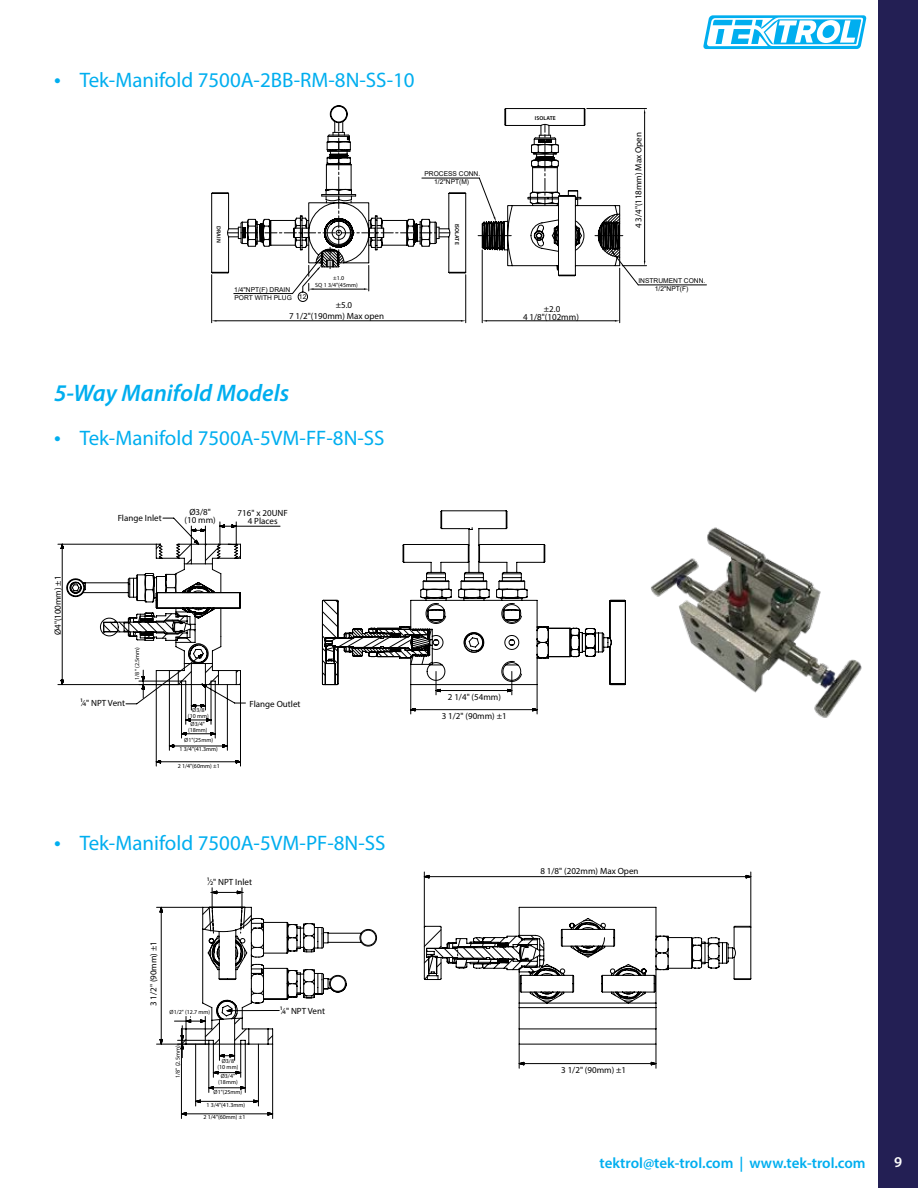
<style>
.page{position:relative;width:918px;height:1188px;background:#fff}
.page>*{position:absolute;margin:0;border:0;box-sizing:border-box;transform-origin:0 0}
.t1{font:italic 600 24px "Myriad Pro";color:#00aeef}
.t2{font:21px "Myriad Pro";color:#00aeef}
.t3{font:600 15px "Myriad Pro";color:#00aeef}
.t4{font:600 15px "Myriad Pro";color:#fff}
.t5{font:9px/7.8px "Myriad Pro";color:#000;text-align:center}
.t6{font:6.6px/7.9px "Arial";color:#000;text-align:center}
.t7{font:6px/6px "Myriad Pro";color:#000;text-align:center}
.t8{font:600 5.7px "Myriad Pro";letter-spacing:.02em;color:#000}
.s1{font-size:24px}
</style>
<div class="page">
<svg style="left:703px;top:15px;width:163px;height:34px"></svg>
<div style="left:878px;top:0;width:40px;height:1188px;background:#231f54"></div>
<hr style="left:482px;top:250px;width:1px;height:73px;background:#000">
<hr style="left:619px;top:268px;width:1px;height:55px;background:#000">
<hr style="left:487px;top:321px;width:128px;height:1px;background:#000">
<hr style="left:422px;top:178px;width:57px;height:1px;background:#000">
<hr style="left:211px;top:275px;width:1px;height:48px;background:#000">
<hr style="left:465px;top:275px;width:1px;height:48px;background:#000">
<hr style="left:216px;top:321px;width:245px;height:1px;background:#000">
<hr style="left:638px;top:285px;width:68px;height:1px;background:#000">
<svg style="left:478px;top:108px;width:169px;height:178px"></svg>
<svg style="left:211px;top:105px;width:256px;height:197px"></svg>
<img style="left:650px;top:527px;width:212px;height:191px">
<svg style="left:538px;top:1019px;width:119px;height:25px"></svg>
<svg style="left:538px;top:907px;width:213px;height:112px"></svg>
<svg style="left:181px;top:907px;width:357px;height:137px"></svg>
<svg style="left:361px;top:930px;width:15px;height:16px"></svg>
<svg style="left:236px;top:965px;width:4px;height:4px"></svg>
<svg style="left:236px;top:937px;width:4px;height:3px"></svg>
<svg style="left:215px;top:965px;width:4px;height:4px"></svg>
<svg style="left:215px;top:937px;width:4px;height:3px"></svg>
<svg style="left:322px;top:927px;width:2px;height:21px"></svg>
<svg style="left:330px;top:976px;width:16px;height:15px"></svg>
<svg style="left:204px;top:921px;width:9px;height:9px"></svg>
<svg style="left:241px;top:915px;width:11px;height:11px"></svg>
<svg style="left:268px;top:1035px;width:5px;height:5px"></svg>
<hr style="left:519px;top:1063px;width:137px;height:1px;background:#000">
<svg style="left:651px;top:1044px;width:6px;height:24px"></svg>
<svg style="left:519px;top:1044px;width:6px;height:24px"></svg>
<svg style="left:746px;top:875px;width:5px;height:4px"></svg>
<svg style="left:425px;top:875px;width:5px;height:4px"></svg>
<hr style="left:424px;top:876px;width:327px;height:1px;background:#000">
<hr style="left:751px;top:872px;width:1px;height:55px;background:#000">
<hr style="left:424px;top:872px;width:1px;height:55px;background:#000">
<hr style="left:211px;top:892px;width:32px;height:1px;background:#000">
<svg style="left:237px;top:888px;width:6px;height:21px"></svg>
<svg style="left:202px;top:888px;width:16px;height:27px"></svg>
<hr style="left:227px;top:1010px;width:43px;height:1px;background:#000">
<hr style="left:174px;top:1021px;width:31px;height:1px;background:#000">
<svg style="left:186px;top:1016px;width:6px;height:13px"></svg>
<hr style="left:182px;top:1026px;width:1px;height:32px;background:#000">
<hr style="left:178px;top:1044px;width:31px;height:1px;background:#000">
<hr style="left:178px;top:1040px;width:31px;height:1px;background:#000">
<hr style="left:161px;top:907px;width:1px;height:137px;background:#000">
<svg style="left:157px;top:1035px;width:29px;height:15px"></svg>
<hr style="left:157px;top:907px;width:46px;height:1px;background:#000">
<svg style="left:182px;top:1112px;width:5px;height:4px"></svg>
<hr style="left:181px;top:1114px;width:92px;height:1px;background:#000">
<hr style="left:272px;top:1044px;width:1px;height:75px;background:#000">
<hr style="left:181px;top:1044px;width:1px;height:75px;background:#000">
<hr style="left:196px;top:1101px;width:62px;height:1px;background:#000">
<hr style="left:195px;top:1044px;width:1px;height:62px;background:#000">
<hr style="left:258px;top:1044px;width:1px;height:62px;background:#000">
<svg style="left:240px;top:1086px;width:5px;height:4px"></svg>
<hr style="left:209px;top:1088px;width:36px;height:1px;background:#000">
<hr style="left:245px;top:1044px;width:1px;height:48px;background:#000">
<hr style="left:209px;top:1044px;width:1px;height:48px;background:#000">
<svg style="left:214px;top:1071px;width:26px;height:4px"></svg>
<hr style="left:240px;top:1044px;width:1px;height:33px;background:#000">
<hr style="left:213px;top:1044px;width:1px;height:33px;background:#000">
<svg style="left:200px;top:1000px;width:49px;height:60px"></svg>
<svg style="left:513px;top:573px;width:113px;height:112px"></svg>
<svg style="left:513px;top:646px;width:25px;height:69px"></svg>
<svg style="left:57px;top:517px;width:456px;height:234px"></svg>
<h2 class="t2" style="left:54px;top:67px;width:362px"><span class="s1">•</span> Tek-Manifold 7500A-2BB-RM-8N-SS-10</h2>
<p class="t6" style="left:424px;top:170px;width:57px">PROCESS CONN.<br>1/2"NPT(M)</p>
<p class="t8" style="left:222px;top:226px;width:18px;rotate:90deg">DRAIN</p>
<p class="t8" style="left:461px;top:224px;width:22px;rotate:90deg">ISOLATE</p>
<p class="t8" style="left:535px;top:114px;width:22px">ISOLATE</p>
<p class="t7" style="left:333px;top:275px;width:12px">±1.0</p>
<p class="t5" style="left:336px;top:301px;width:18px">±5.0</p>
<p class="t7" style="left:315px;top:281px;width:44px">SQ 1 3/4"(45mm)</p>
<p class="t5" style="left:289px;top:312px;width:97px">7 1/2"(190mm) Max open</p>
<p class="t5" style="left:523px;top:313px;width:57px">4 1/8"(102mm)</p>
<p class="t6" style="left:234px;top:285px;width:59px;text-align:left">1/4"NPT(F) DRAIN<br>PORT WITH PLUG</p>
<p class="t6" style="left:299px;top:293px;width:9px">12</p>
<p class="t5" style="left:544px;top:305px;width:18px">±2.0</p>
<h1 class="t1" style="left:54px;top:378px;width:237px">5-Way Manifold Models</h1>
<h2 class="t2" style="left:54px;top:425px;width:332px"><span class="s1">•</span> Tek-Manifold 7500A-5VM-FF-8N-SS</h2>
<p class="t5" style="left:185px;top:508px;width:33px">Ø3/8" (10 mm)</p>
<p class="t5" style="left:118px;top:514px;width:45px">Flange Inlet</p>
<p class="t5" style="left:238px;top:509px;width:52px">716" x 20UNF<br>4 Places</p>
<p class="t5" style="left:54px;top:635px;width:61px;rotate:-90deg">Ø4"(100mm) ±1</p>
<p class="t7" style="left:134px;top:680px;width:34px;rotate:-90deg">1/8" (2.5mm)</p>
<p class="t5" style="left:80px;top:699px;width:46px">1⁄4" NPT Vent</p>
<p class="t5" style="left:250px;top:700px;width:52px">Flange Outlet</p>
<p class="t7" style="left:188px;top:707px;width:22px">Ø3/8 (10 mm)</p>
<p class="t7" style="left:188px;top:721px;width:21px">Ø3/4" (18mm)</p>
<p class="t7" style="left:179px;top:735px;width:40px;line-height:9.8px">Ø1"(25mm)<br>1 3/4"(41.3mm)</p>
<p class="t7" style="left:178px;top:763px;width:44px">2 1/4"(60mm) ±1</p>
<h2 class="t2" style="left:54px;top:830px;width:333px"><span class="s1">•</span> Tek-Manifold 7500A-5VM-PF-8N-SS</h2>
<p class="t5" style="left:448px;top:693px;width:55px">2 1/4" (54mm)</p>
<p class="t5" style="left:442px;top:712px;width:67px">3 1/2" (90mm) ±1</p>
<p class="t5" style="left:634px;top:228px;width:98px;rotate:-90deg">4 3/4"(118mm) Max Open</p>
<p class="t6" style="left:638px;top:276px;width:68px">INSTRUMENT CONN.<br>1/2"NPT(F)</p>
<p class="t5" style="left:207px;top:878px;width:46px">1⁄2" NPT Inlet</p>
<p class="t5" style="left:149px;top:1006px;width:67px;rotate:-90deg">3 1/2" (90mm) ±1</p>
<p class="t7" style="left:170px;top:1009px;width:42px">Ø1/2" (12.7 mm)</p>
<p class="t7" style="left:175px;top:1078px;width:34px;rotate:-90deg">1/8" (2.5mm)</p>
<p class="t7" style="left:218px;top:1058px;width:22px">Ø3/8 (10 mm)</p>
<p class="t7" style="left:218px;top:1073px;width:21px">Ø3/4" (18mm)</p>
<p class="t7" style="left:207px;top:1085px;width:40px;line-height:12.8px;text-align:left;text-indent:7px">Ø1"(25mm)<br>1 3/4"(41.3mm)</p>
<p class="t7" style="left:203px;top:1114px;width:44px">2 1/4"(60mm) ±1</p>
<p class="t5" style="left:280px;top:1007px;width:46px">1⁄4" NPT Vent</p>
<p class="t5" style="left:540px;top:867px;width:100px">8 1/8" (202mm) Max Open</p>
<p class="t5" style="left:561px;top:1066px;width:67px">3 1/2" (90mm) ±1</p>
<h3 class="t3" style="left:600px;top:1154px;width:268px">tektrol@tek-trol.com | www.tek-trol.com</h3>
<h3 class="t4" style="left:894px;top:1152px;width:10px">9</h3>
</div>
